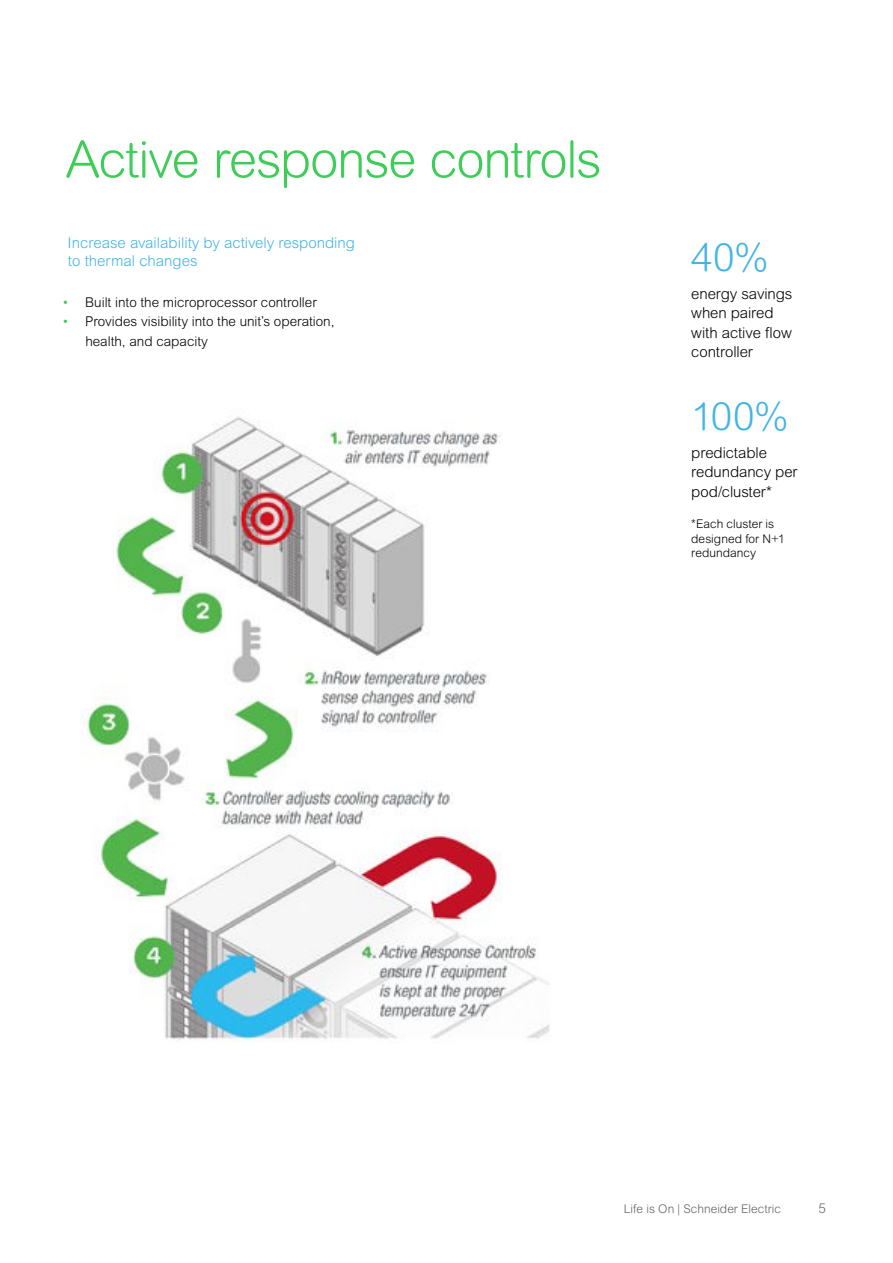
<style>
.page{position:relative;width:893px;height:1263px;background:#fff}
.page>*{position:absolute;margin:0;border:0;box-sizing:border-box;transform-origin:0 0}
.t1{font:300 51px "Arial Rounded MT Pro";letter-spacing:-.025em;color:#3dcd58}
.t2{font:300 39px "Arial Rounded MT Pro";color:#42b4e6}
.t3{font:300 15px/19.5px "Arial Rounded MT Pro";letter-spacing:-.005em;color:#000}
.t4{font:300 15px/18px "Arial MT Std";color:#42b4e6}
.t5{font:300 13.5px/19.5px "Arial Rounded MT Pro";color:#000}
.t6{font:300 13.5px "Arial Rounded MT Pro";color:#626469}
.t7{font:300 12px/14.4px "Arial Rounded MT Pro";letter-spacing:.005em;color:#000}
.t8{font:300 12px "Arial Rounded MT Pro";color:#626469}
.s1{color:#3dcd58}
</style>
<div class="page">
<img style="left:82px;top:417px;width:468px;height:625px">
<h1 class="t1" style="left:66px;top:130px;width:537px">Active response controls</h1>
<p class="t4" style="left:68px;top:234px;width:289px">Increase availability by actively responding to thermal changes</p>
<p class="t5" style="left:63px;top:293px;width:255px"><span class="s1">•</span> Built into the microprocessor controller</p>
<p class="t5" style="left:85px;top:312px;width:251px;text-indent:-22px"><span class="s1">•</span> Provides visibility into the unit’s operation, health, and capacity</p>
<h2 class="t2" style="left:691px;top:235px;width:79px">40%</h2>
<p class="t3" style="left:691px;top:284px;width:103px">energy savings when paired with active flow controller</p>
<h2 class="t2" style="left:691px;top:393px;width:99px">100%</h2>
<p class="t3" style="left:691px;top:443px;width:108px">predictable redundancy per pod/cluster*</p>
<p class="t7" style="left:691px;top:517px;width:95px">*Each cluster is designed for N+1 redundancy</p>
<p class="t8" style="left:624px;top:1201px;width:159px">Life is On | Schneider Electric</p>
<p class="t6" style="left:818px;top:1200px;width:9px">5</p>
</div>
